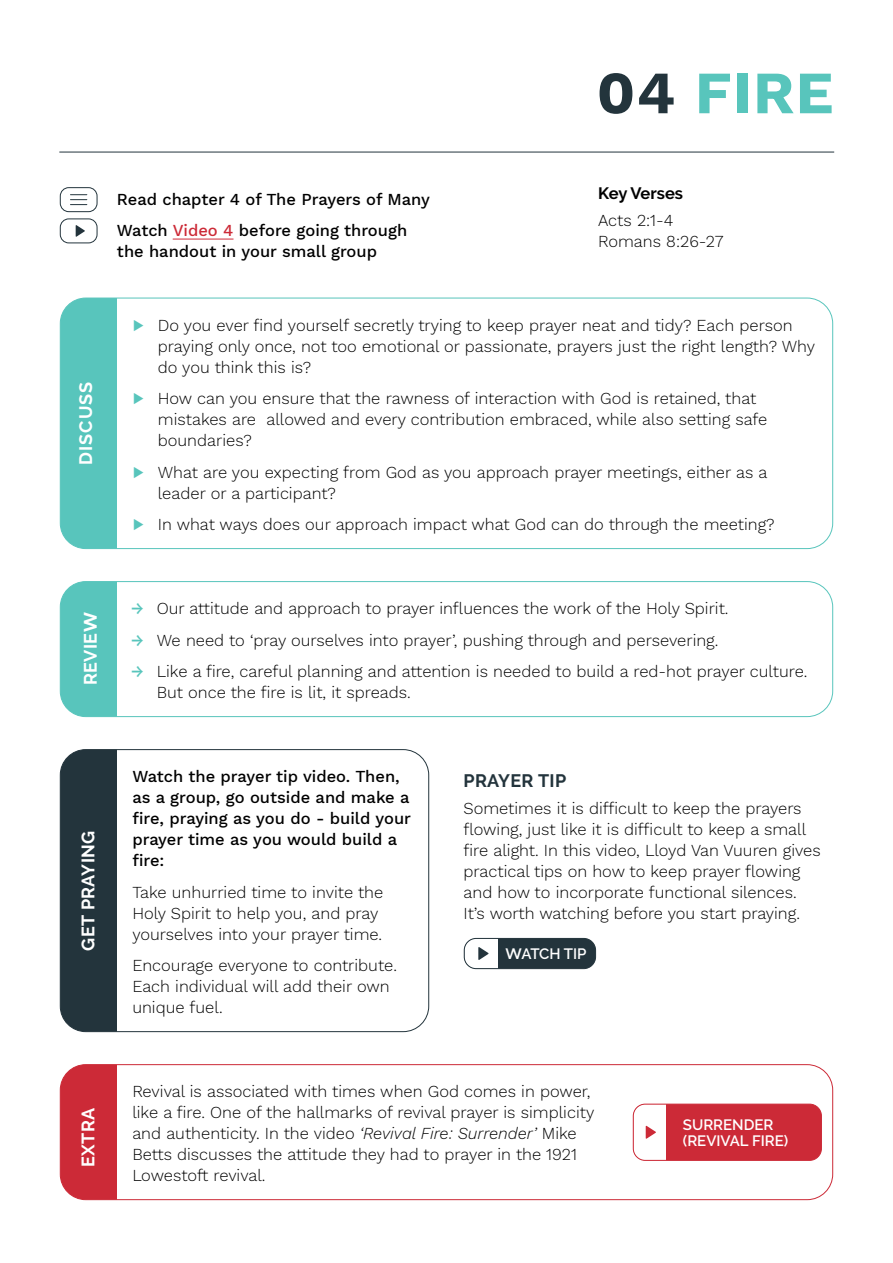
<style>
.page{position:relative;width:893px;height:1263px;background:#fff}
.page>*{position:absolute;margin:0;border:0;box-sizing:border-box;transform-origin:0 0}
.t1{font:700 60px "Work Sans";letter-spacing:.02em;color:#58c5bc}
.t2{font:700 18px "Raleway";letter-spacing:.02em;color:#fff}
.t3{font:700 18px "Raleway";letter-spacing:.02em;color:#23343c}
.t4{font:700 18px "Raleway";letter-spacing:.05em;color:#fff}
.t5{font:300 16.5px/21px "Work Sans";color:#000}
.t6{font:500 16.5px/21px "Work Sans";color:#000}
.t7{font:700 16.5px "Raleway";color:#000}
.t8{font:600 15px/16.5px "Raleway";color:#fff}
.s1{color:#23343c}
.s2{color:#cc2a37}
.s3{font-weight:500;color:#58c5bc}
.s4{font-style:italic}
</style>
<div class="page">
<div style="left:60px;top:750px;width:57px;height:282px;background:#23343c"></div>
<div style="left:60px;top:749px;width:369px;height:283px;border:1px solid #23343c;border-radius:26px"></div>
<div style="left:60px;top:1065px;width:57px;height:135px;background:#cc2a37"></div>
<div style="left:60px;top:1064px;width:773px;height:136px;border:1px solid #cc2a37;border-radius:26px"></div>
<div style="left:60px;top:298px;width:57px;height:251px;background:#58c5bc"></div>
<div style="left:60px;top:582px;width:57px;height:135px;background:#58c5bc"></div>
<div style="left:60px;top:581px;width:773px;height:136px;border:1px solid #58c5bc;border-radius:26px"></div>
<hr style="left:173px;top:239px;width:60px;height:1px;background:#cc2a37">
<hr style="left:59px;top:152px;width:775px;height:1px;background:#23343c">
<div style="left:633px;top:1104px;width:188px;height:56px;background:#cc2a37;border-radius:12px"></div>
<div style="left:633px;top:1104px;width:33px;height:56px;background:#fff"></div>
<svg style="left:646px;top:1126px;width:10px;height:13px"></svg>
<div style="left:633px;top:1104px;width:189px;height:57px;border:1px solid #cc2a37;border-radius:12px"></div>
<div style="left:464px;top:938px;width:132px;height:31px;background:#23343c;border-radius:12px"></div>
<div style="left:464px;top:938px;width:34px;height:31px;background:#fff"></div>
<svg style="left:478px;top:947px;width:11px;height:13px"></svg>
<div style="left:464px;top:938px;width:132px;height:31px;border:1px solid #23343c;border-radius:12px"></div>
<svg style="left:76px;top:225px;width:9px;height:12px"></svg>
<div style="left:60px;top:219px;width:37px;height:24px;border:1px solid #23343c;border-radius:9px"></div>
<svg style="left:70px;top:194px;width:17px;height:11px"></svg>
<div style="left:60px;top:187px;width:37px;height:25px;border:1px solid #23343c;border-radius:9px"></div>
<h1 class="t1" style="left:597px;top:47px;width:238px"><span class="s1">04</span> FIRE</h1>
<p class="t4" style="left:76px;top:464px;width:84px;rotate:-90deg">DISCUSS</p>
<p class="t6" style="left:117px;top:182px;width:314px;line-height:31.5px">Read chapter 4 of The Prayers of Many<br>Watch <span class="s2">Video 4</span> before going through</p>
<p class="t6" style="left:117px;top:240px;width:262px">the handout in your small group</p>
<p class="t7" style="left:598px;top:184px;width:86px">Key Verses</p>
<p class="t5" style="left:598px;top:209px;width:127px">Acts 2:1-4<br>Romans 8:26-27</p>
<p class="t5" style="left:158px;top:314px;width:659px;text-indent:-26px"><span class="s3">▶</span> Do you ever find yourself secretly trying to keep prayer neat and tidy? Each person praying only once, not too emotional or passionate, prayers just the right length? Why do you think this is?</p>
<p class="t5" style="left:158px;top:387px;width:611px;text-indent:-26px"><span class="s3">▶</span> How can you ensure that the rawness of interaction with God is retained, that mistakes are allowed and every contribution embraced, while also setting safe boundaries?</p>
<p class="t5" style="left:158px;top:461px;width:611px;text-indent:-26px"><span class="s3">▶</span> What are you expecting from God as you approach prayer meetings, either as a leader or a participant?</p>
<p class="t5" style="left:132px;top:513px;width:644px"><span class="s3">▶</span> In what ways does our approach impact what God can do through the meeting?</p>
<p class="t2" style="left:80px;top:685px;width:74px;rotate:-90deg">REVIEW</p>
<p class="t5" style="left:131px;top:597px;width:599px"><span class="s3">→</span> Our attitude and approach to prayer influences the work of the Holy Spirit.</p>
<p class="t5" style="left:131px;top:629px;width:589px"><span class="s3">→</span> We need to ‘pray ourselves into prayer’, pushing through and persevering.</p>
<p class="t5" style="left:157px;top:660px;width:652px;text-indent:-26px"><span class="s3">→</span> Like a fire, careful planning and attention is needed to build a red-hot prayer culture.<br>But once the fire is lit, it spreads.</p>
<p class="t2" style="left:78px;top:950px;width:121px;rotate:-90deg">GET PRAYING</p>
<p class="t2" style="left:78px;top:1167px;width:60px;rotate:-90deg">EXTRA</p>
<p class="t6" style="left:132px;top:765px;width:280px">Watch the prayer tip video. Then, as a group, go outside and make a fire, praying as you do - build your prayer time as you would build a fire:</p>
<p class="t5" style="left:132px;top:881px;width:252px">Take unhurried time to invite the<br>Holy Spirit to help you, and pray yourselves into your prayer time.</p>
<p class="t5" style="left:132px;top:954px;width:266px">Encourage everyone to contribute.<br>Each individual will add their own unique fuel.</p>
<p class="t3" style="left:463px;top:770px;width:104px">PRAYER TIP</p>
<p class="t5" style="left:463px;top:797px;width:359px">Sometimes it is difficult to keep the prayers flowing, just like it is difficult to keep a small fire alight. In this video, Lloyd Van Vuuren gives practical tips on how to keep prayer flowing and how to incorporate functional silences.<br>It’s worth watching before you start praying.</p>
<p class="t8" style="left:506px;top:945px;width:82px">WATCH TIP</p>
<p class="t5" style="left:132px;top:1080px;width:463px">Revival is associated with times when God comes in power, like a fire. One of the hallmarks of revival prayer is simplicity and authenticity. In the video <span class="s4">‘Revival Fire: Surrender’</span> Mike Betts discusses the attitude they had to prayer in the 1921<br>Lowestoft revival.</p>
<p class="t8" style="left:683px;top:1116px;width:107px">SURRENDER (REVIVAL FIRE)</p>
</div>
